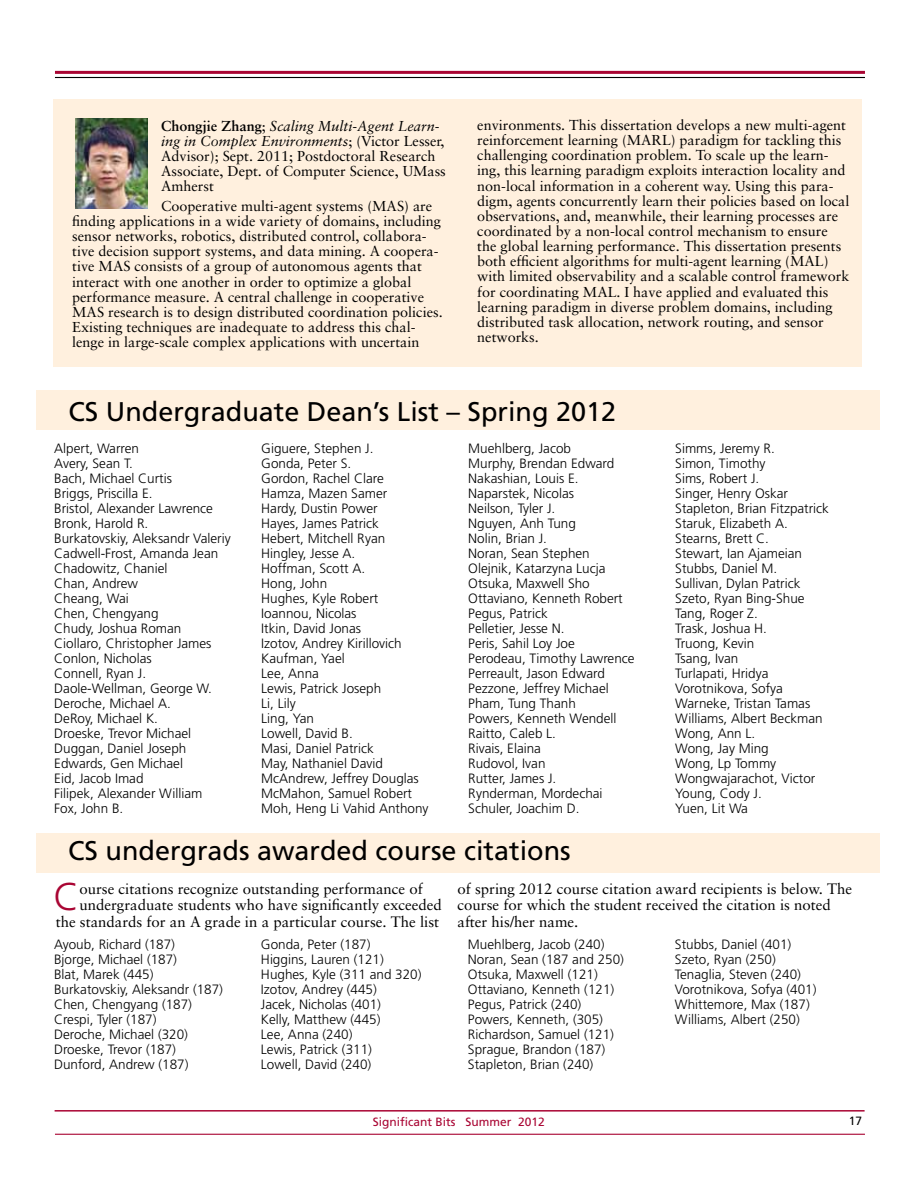
<style>
.page{position:relative;width:918px;height:1188px;background:#fff}
.page>*{position:absolute;margin:0;border:0;box-sizing:border-box;transform-origin:0 0}
.t1{font:300 38.7px "Frutiger";color:#a90533}
.t2{font:27px "Frutiger";color:#000}
.t3{font:15px/16.5px "Sabon";color:#000}
.t4{font:14.4px/15.1px "Sabon";color:#000}
.t5{font:300 13.5px/15px "Frutiger";color:#000}
.t6{font:12px "Frutiger";color:#a90533}
.t7{font:12px "Frutiger";color:#000}
.s1{font-weight:700}
.s2{font-style:italic}
</style>
<div class="page">
<hr style="left:55px;top:71px;width:810px;height:3px;background:#a90533">
<hr style="left:55px;top:77px;width:810px;height:1px;background:#000">
<hr style="left:55px;top:1110px;width:810px;height:2px;background:#a90533">
<hr style="left:55px;top:1134px;width:810px;height:1px;background:#a90533">
<div style="left:54px;top:99px;width:808px;height:268px;background:#fff0de"></div>
<div style="left:36px;top:833px;width:843px;height:39px;background:#fff0de"></div>
<div style="left:36px;top:391px;width:843px;height:39px;background:#fff0de"></div>
<img style="left:76px;top:119px;width:72px;height:90px">
<p class="t4" style="left:161px;top:118px;width:286px"><span class="s1">Chongjie Zhang</span>; <span class="s2">Scaling Multi-Agent Learn&shy;ing in Complex Environments</span>; (Victor Lesser, Advisor); Sept. 2011; Postdoctoral Research Associate, Dept. of Computer Science, UMass Amherst</p>
<p class="t4" style="left:72px;top:198px;width:372px;text-indent:89px">Cooperative multi-agent systems (MAS) are finding applications in a wide variety of domains, including sensor networks, robotics, distributed control, collabora&shy;tive decision support systems, and data mining. A coopera&shy;tive MAS consists of a group of autonomous agents that interact with one another in order to optimize a global performance measure. A central challenge in cooperative MAS research is to design distributed coordination policies.<br>Existing techniques are inadequate to address this chal&shy;lenge in large-scale complex applications with uncertain</p>
<p class="t4" style="left:477px;top:117px;width:374px">environments. This dissertation develops a new multi-agent reinforcement learning (MARL) paradigm for tackling this challenging coordination problem. To scale up the learn&shy;ing, this learning paradigm exploits interaction locality and non-local information in a coherent way. Using this para&shy;digm, agents concurrently learn their policies based on local observations, and, meanwhile, their learning processes are coordinated by a non-local control mechanism to ensure the global learning performance. This dissertation presents both efficient algorithms for multi-agent learning (MAL) with limited observability and a scalable control framework for coordinating MAL. I have applied and evaluated this learning paradigm in diverse problem domains, including distributed task allocation, network routing, and sensor networks.</p>
<h2 class="t2" style="left:68px;top:396px;width:549px">CS Undergraduate Dean’s List – Spring 2012</h2>
<p class="t5" style="left:54px;top:441px;width:178px">Alpert, Warren<br>Avery, Sean T.<br>Bach, Michael Curtis<br>Briggs, Priscilla E.<br>Bristol, Alexander Lawrence<br>Bronk, Harold R.<br>Burkatovskiy, Aleksandr Valeriy<br>Cadwell-Frost, Amanda Jean<br>Chadowitz, Chaniel<br>Chan, Andrew<br>Cheang, Wai<br>Chen, Chengyang<br>Chudy, Joshua Roman<br>Ciollaro, Christopher James<br>Conlon, Nicholas<br>Connell, Ryan J.<br>Daole-Wellman, George W.<br>Deroche, Michael A.<br>DeRoy, Michael K.<br>Droeske, Trevor Michael<br>Duggan, Daniel Joseph<br>Edwards, Gen Michael<br>Eid, Jacob Imad<br>Filipek, Alexander William<br>Fox, John B.</p>
<p class="t5" style="left:261px;top:441px;width:169px">Giguere, Stephen J.<br>Gonda, Peter S.<br>Gordon, Rachel Clare<br>Hamza, Mazen Samer<br>Hardy, Dustin Power<br>Hayes, James Patrick<br>Hebert, Mitchell Ryan<br>Hingley, Jesse A.<br>Hoffman, Scott A.<br>Hong, John<br>Hughes, Kyle Robert<br>Ioannou, Nicolas<br>Itkin, David Jonas<br>Izotov, Andrey Kirillovich<br>Kaufman, Yael<br>Lee, Anna<br>Lewis, Patrick Joseph<br>Li, Lily<br>Ling, Yan<br>Lowell, David B.<br>Masi, Daniel Patrick<br>May, Nathaniel David<br>McAndrew, Jeffrey Douglas<br>McMahon, Samuel Robert<br>Moh, Heng Li Vahid Anthony</p>
<p class="t5" style="left:468px;top:441px;width:168px">Muehlberg, Jacob<br>Murphy, Brendan Edward<br>Nakashian, Louis E.<br>Naparstek, Nicolas<br>Neilson, Tyler J.<br>Nguyen, Anh Tung<br>Nolin, Brian J.<br>Noran, Sean Stephen<br>Olejnik, Katarzyna Lucja<br>Otsuka, Maxwell Sho<br>Ottaviano, Kenneth Robert<br>Pegus, Patrick<br>Pelletier, Jesse N.<br>Peris, Sahil Loy Joe<br>Perodeau, Timothy Lawrence<br>Perreault, Jason Edward<br>Pezzone, Jeffrey Michael<br>Pham, Tung Thanh<br>Powers, Kenneth Wendell<br>Raitto, Caleb L.<br>Rivais, Elaina<br>Rudovol, Ivan<br>Rutter, James J.<br>Rynderman, Mordechai<br>Schuler, Joachim D.</p>
<p class="t5" style="left:675px;top:441px;width:155px">Simms, Jeremy R.<br>Simon, Timothy<br>Sims, Robert J.<br>Singer, Henry Oskar<br>Stapleton, Brian Fitzpatrick<br>Staruk, Elizabeth A.<br>Stearns, Brett C.<br>Stewart, Ian Ajameian<br>Stubbs, Daniel M.<br>Sullivan, Dylan Patrick<br>Szeto, Ryan Bing-Shue<br>Tang, Roger Z.<br>Trask, Joshua H.<br>Truong, Kevin<br>Tsang, Ivan<br>Turlapati, Hridya<br>Vorotnikova, Sofya<br>Warneke, Tristan Tamas<br>Williams, Albert Beckman<br>Wong, Ann L.<br>Wong, Jay Ming<br>Wong, Lp Tommy<br>Wongwajarachot, Victor<br>Young, Cody J.<br>Yuen, Lit Wa</p>
<h2 class="t2" style="left:68px;top:835px;width:504px">CS undergrads awarded course citations</h2>
<p class="t3" style="left:458px;top:880px;width:396px">of spring 2012 course citation award recipients is below. The course for which the student received the citation is noted after his/her name.</p>
<h1 class="t1" style="left:54px;top:875px;width:27px">C</h1>
<p class="t3" style="left:79px;top:880px;width:345px">ourse citations recognize outstanding performance of</p>
<p class="t3" style="left:79px;top:896px;width:364px">undergraduate students who have significantly exceeded</p>
<p class="t3" style="left:56px;top:913px;width:385px">the standards for an A grade in a particular course. The list</p>
<p class="t5" style="left:54px;top:937px;width:171px">Ayoub, Richard (187)<br>Bjorge, Michael (187)<br>Blat, Marek (445)<br>Burkatovskiy, Aleksandr (187)<br>Chen, Chengyang (187)<br>Crespi, Tyler (187)<br>Deroche, Michael (320)<br>Droeske, Trevor (187)<br>Dunford, Andrew (187)</p>
<p class="t5" style="left:261px;top:937px;width:162px">Gonda, Peter (187)<br>Higgins, Lauren (121)<br>Hughes, Kyle (311 and 320)<br>Izotov, Andrey (445)<br>Jacek, Nicholas (401)<br>Kelly, Matthew (445)<br>Lee, Anna (240)<br>Lewis, Patrick (311)<br>Lowell, David (240)</p>
<p class="t5" style="left:468px;top:937px;width:158px">Muehlberg, Jacob (240)<br>Noran, Sean (187 and 250)<br>Otsuka, Maxwell (121)<br>Ottaviano, Kenneth (121)<br>Pegus, Patrick (240)<br>Powers, Kenneth, (305)<br>Richardson, Samuel (121)<br>Sprague, Brandon (187)<br>Stapleton, Brian (240)</p>
<p class="t5" style="left:675px;top:937px;width:143px">Stubbs, Daniel (401)<br>Szeto, Ryan (250)<br>Tenaglia, Steven (240)<br>Vorotnikova, Sofya (401)<br>Whittemore, Max (187)<br>Williams, Albert (250)</p>
<p class="t6" style="left:373px;top:1115px;width:174px">Significant Bits Summer 2012</p>
<p class="t7" style="left:849px;top:1114px;width:15px">17</p>
</div>
